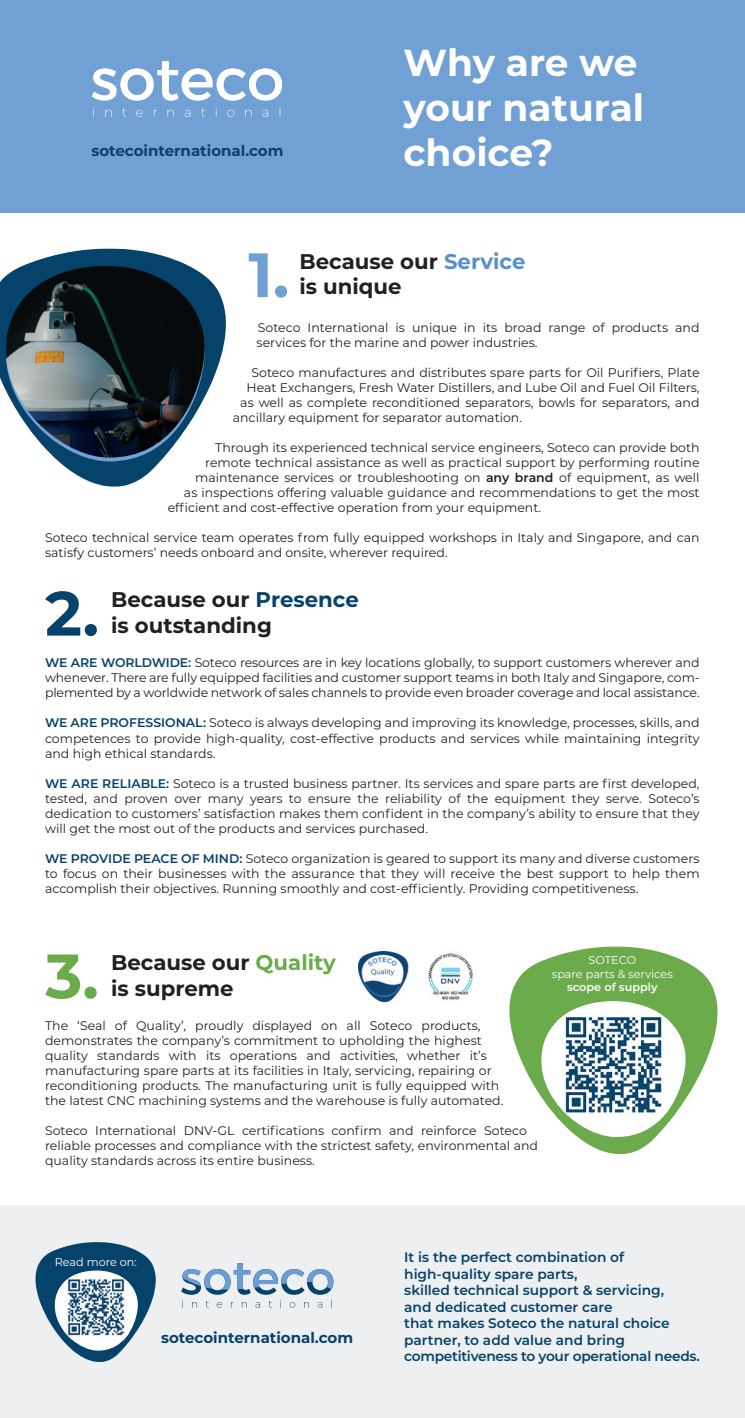
<style>
.page{position:relative;width:745px;height:1418px;background:#fff}
.page>*{position:absolute;margin:0;border:0;box-sizing:border-box;transform-origin:0 0}
.t1{font:700 62.5px "Montserrat";color:#70a0d4}
.t2{font:700 62.5px "Montserrat";color:#6bab4b}
.t3{font:700 62.5px "Montserrat";color:#06436b}
.t4{font:700 37.5px/45px "Montserrat";color:#fff}
.t5{font:700 21.25px "Montserrat";color:#231f20}
.t6{font:700 15px "Montserrat";color:#06436b}
.t7{font:600 13.75px/16.5px "Montserrat";color:#06436b}
.t8{font:12.5px/15px "Montserrat";color:#231f20}
.t9{font:11.25px/13.5px "Montserrat";color:#fff;text-align:center}
.t10{font:600 11.25px "Montserrat";color:#fff}
.s1{color:#598eca}
.s2{font-weight:600}
.s3{color:#06436b}
.s4{font-weight:600;color:#06436b}
.s5{color:#6bab4b}
</style>
<div class="page">
<svg style="left:22px;top:248px;width:204px;height:238px"></svg>
<svg style="left:0;top:280px;width:212px;height:181px"></svg>
<img style="left:2px;top:266px;width:210px;height:191px">
<div style="left:0;top:1205px;width:744px;height:212px;background:#edeff0"></div>
<img style="left:426px;top:953px;width:47px;height:47px">
<img style="left:358px;top:952px;width:50px;height:49px">
<svg style="left:509px;top:946px;width:208px;height:208px;fill:#6bab4b"></svg>
<div style="left:0;top:0;width:744px;height:213px;background:#70a0d4"></div>
<svg style="left:92px;top:61px;width:190px;height:40px"></svg>
<svg style="left:93px;top:107px;width:187px;height:10px"></svg>
<svg style="left:181px;top:1263px;width:152px;height:44px"></svg>
<svg style="left:536px;top:1001px;width:154px;height:136px"></svg>
<img style="left:557px;top:1008px;width:112px;height:112px">
<svg style="left:35px;top:1242px;width:121px;height:119px"></svg>
<img style="left:64px;top:1274px;width:65px;height:65px">
<p class="t6" style="left:91px;top:140px;width:193px">sotecointernational.com</p>
<h2 class="t4" style="left:403px;top:38px;width:242px">Why are we your natural choice?</h2>
<h1 class="t1" style="left:248px;top:230px;width:42px">1.</h1>
<h3 class="t5" style="left:299px;top:246px;width:227px">Because our <span class="s1">Service</span></h3>
<h3 class="t5" style="left:299px;top:271px;width:104px">is unique</h3>
<p class="t8" style="left:256px;top:320px;width:444px">Soteco International is unique in its broad range of products and services for the marine and power industries.</p>
<p class="t8" style="left:251px;top:365px;width:449px">Soteco manufactures and distributes spare parts for Oil Purifiers, Plate</p>
<p class="t8" style="left:246px;top:380px;width:454px">Heat Exchangers, Fresh Water Distillers, and Lube Oil and Fuel Oil Filters,</p>
<p class="t8" style="left:240px;top:395px;width:460px">as well as complete reconditioned separators, bowls for separators, and</p>
<p class="t8" style="left:232px;top:410px;width:290px">ancillary equipment for separator automation.</p>
<p class="t8" style="left:215px;top:440px;width:485px">Through its experienced technical service engineers, Soteco can provide both</p>
<p class="t8" style="left:205px;top:455px;width:495px">remote technical assistance as well as practical support by performing routine</p>
<p class="t8" style="left:195px;top:470px;width:505px">maintenance services or troubleshooting on <span class="s2">any brand</span> of equipment, as well</p>
<p class="t8" style="left:184px;top:485px;width:516px">as inspections offering valuable guidance and recommendations to get the most</p>
<p class="t8" style="left:167px;top:500px;width:375px">efficient and cost-effective operation from your equipment.</p>
<p class="t8" style="left:45px;top:530px;width:655px">Soteco technical service team operates from fully equipped workshops in Italy and Singapore, and can satisfy customers’ needs onboard and onsite, wherever required.</p>
<h1 class="t3" style="left:45px;top:568px;width:55px">2.</h1>
<h3 class="t5" style="left:111px;top:584px;width:249px">Because our <span class="s3">Presence</span></h3>
<h3 class="t5" style="left:111px;top:610px;width:162px">is outstanding</h3>
<p class="t8" style="left:45px;top:655px;width:655px;text-align:justify"><span class="s4">WE ARE WORLDWIDE:</span> Soteco resources are in key locations globally, to support customers wherever and whenever. There are fully equipped facilities and customer support teams in both Italy and Singapore, com&shy;plemented by a worldwide network of sales channels to provide even broader coverage and local assistance.</p>
<p class="t8" style="left:45px;top:715px;width:655px;text-align:justify"><span class="s4">WE ARE PROFESSIONAL:</span> Soteco is always developing and improving its knowledge, processes, skills, and competences to provide high-quality, cost-effective products and services while maintaining integrity and high ethical standards.</p>
<p class="t8" style="left:45px;top:775px;width:655px;text-align:justify"><span class="s4">WE ARE RELIABLE:</span> Soteco is a trusted business partner. Its services and spare parts are first developed, tested, and proven over many years to ensure the reliability of the equipment they serve. Soteco’s dedication to customers’ satisfaction makes them confident in the company’s ability to ensure that they will get the most out of the products and services purchased.</p>
<p class="t8" style="left:45px;top:850px;width:655px;text-align:justify"><span class="s4">WE PROVIDE PEACE OF MIND:</span> Soteco organization is geared to support its many and diverse customers to focus on their businesses with the assurance that they will receive the best support to help them accomplish their objectives. Running smoothly and cost-efficiently. Providing competitiveness.</p>
<h1 class="t2" style="left:45px;top:931px;width:55px">3.</h1>
<h3 class="t5" style="left:111px;top:947px;width:226px">Because our <span class="s5">Quality</span></h3>
<h3 class="t5" style="left:111px;top:972px;width:124px">is supreme</h3>
<p class="t8" style="left:45px;top:1017px;width:459px">The ‘Seal of Quality’, proudly displayed on all Soteco products, demonstrates the company’s commitment to upholding the highest quality standards with its operations and activities, whether it’s manufacturing spare parts at its facilities in Italy, servicing, repairing or reconditioning products. The manufacturing unit is fully equipped with the latest CNC machining systems and the warehouse is fully automated.</p>
<p class="t8" style="left:45px;top:1122px;width:494px">Soteco International DNV-GL certifications confirm and reinforce Soteco reliable processes and compliance with the strictest safety, environmental and quality standards across its entire business.</p>
<p class="t9" style="left:551px;top:953px;width:122px">SOTECO<br>spare parts &amp; services</p>
<p class="t10" style="left:566px;top:979px;width:92px">scope of supply</p>
<p class="t9" style="left:55px;top:1254px;width:84px">Read more on:</p>
<p class="t7" style="left:404px;top:1248px;width:297px">It is the perfect combination of high-quality spare parts,<br>skilled technical support &amp; servicing,<br>and dedicated customer care<br>that makes Soteco the natural choice partner, to add value and bring competitiveness to your operational needs.</p>
<p class="t6" style="left:161px;top:1326px;width:193px">sotecointernational.com</p>
</div>
